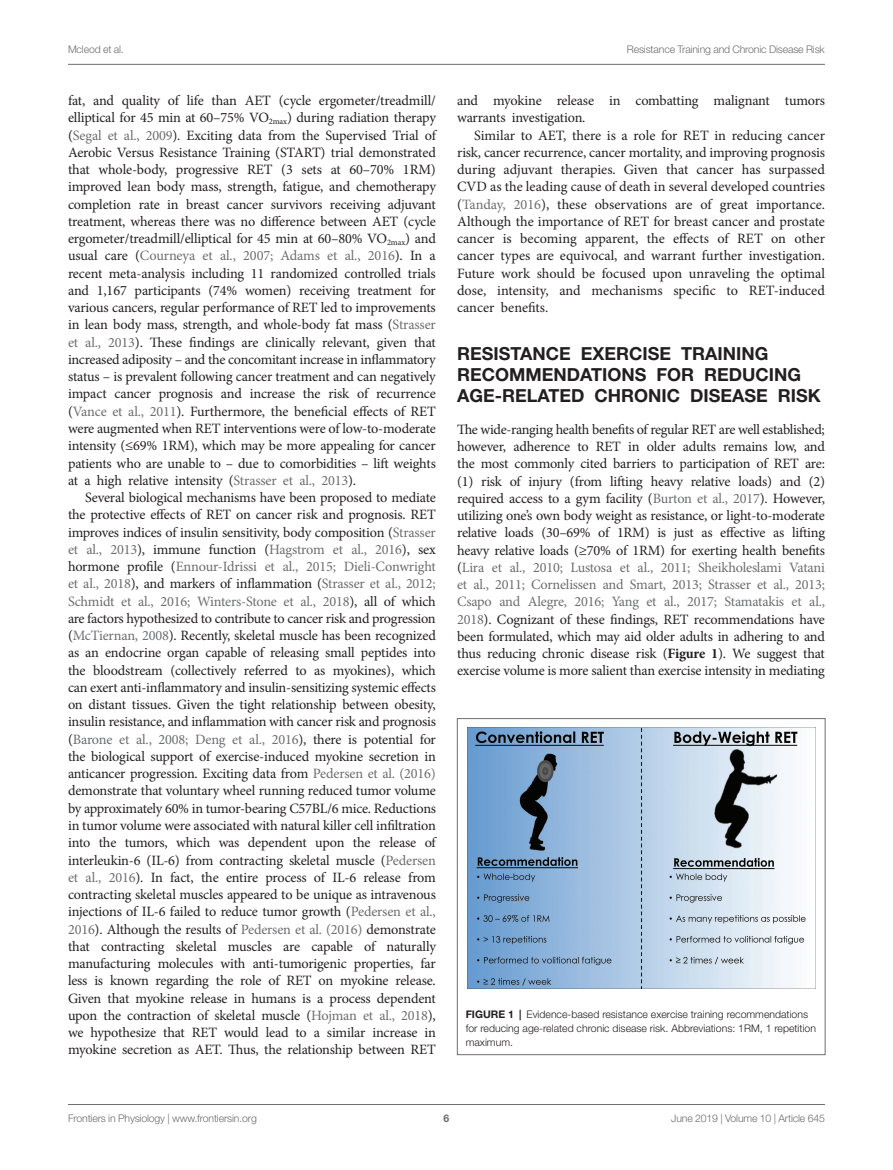
<style>
.page{position:relative;width:893px;height:1170px;background:#fff}
.page>*{position:absolute;margin:0;border:0;box-sizing:border-box;transform-origin:0 0}
.HEAD_1{font:700 18px/21px "Helvetica Neue LT Std";color:#231f20}
.TEXT{font:14.25px/17.2px "Minion Pro";letter-spacing:-.015em;color:#231f20;text-align:justify}
.TEXT_FLUSH{font:14.25px/17.2px "Minion Pro";letter-spacing:-.015em;color:#231f20;text-align:justify}
.FIG_LEG{font:300 10.5px/14.2px "Helvetica Neue LT Std";color:#231f20}
.t1{font:300 10.5px "Helvetica Neue LT Std";letter-spacing:-.015em;color:#6c6d70}
.t2{font:700 10.5px "Helvetica Neue LT Std";color:#6c6d70}
.s1{color:#6c6d70}
.s2{font-weight:700}
</style>
<div class="page">
<hr style="left:68px;top:64px;width:757px;height:1px;background:#6c6d70">
<hr style="left:68px;top:1104px;width:757px;height:1px;background:#6c6d70">
<img style="left:467px;top:727px;width:348px;height:261px">
<div style="left:457px;top:718px;width:368px;height:336px;border:1px solid #6c6d70"></div>
<p class="t1" style="left:68px;top:42px;width:57px">Mcleod et al.</p>
<p class="t1" style="left:627px;top:42px;width:199px">Resistance Training and Chronic Disease Risk</p>
<p class="TEXT" style="left:68px;top:92px;width:369px">fat, and quality of life than AET (cycle ergometer/treadmill/ elliptical for 45 min at 60–75% VO<sub>2max</sub>) during radiation therapy (<span class="s1">Segal et al., 2009</span>). Exciting data from the Supervised Trial of Aerobic Versus Resistance Training (START) trial demonstrated that whole-body, progressive RET (3 sets at 60–70% 1RM) improved lean body mass, strength, fatigue, and chemotherapy completion rate in breast cancer survivors receiving adjuvant treatment, whereas there was no difference between AET (cycle ergometer/treadmill/elliptical for 45 min at 60–80% VO<sub>2max</sub>) and usual care (<span class="s1">Courneya et al., 2007; Adams et al., 2016</span>). In a recent meta-analysis including 11 randomized controlled trials and 1,167 participants (74% women) receiving treatment for various cancers, regular performance of RET led to improvements in lean body mass, strength, and whole-body fat mass (<span class="s1">Strasser et al., 2013</span>). These findings are clinically relevant, given that increased adiposity – and the concomitant increase in inflammatory status – is prevalent following cancer treatment and can negatively impact cancer prognosis and increase the risk of recurrence (<span class="s1">Vance et al., 2011</span>). Furthermore, the beneficial effects of RET were augmented when RET interventions were of low-to-moderate intensity (≤69% 1RM), which may be more appealing for cancer patients who are unable to – due to comorbidities – lift weights at a high relative intensity (<span class="s1">Strasser et al., 2013</span>).</p>
<p class="TEXT" style="left:68px;top:489px;width:369px;text-indent:17px">Several biological mechanisms have been proposed to mediate the protective effects of RET on cancer risk and prognosis. RET improves indices of insulin sensitivity, body composition (<span class="s1">Strasser et al., 2013</span>), immune function (<span class="s1">Hagstrom et al., 2016</span>), sex hormone profile (<span class="s1">Ennour-Idrissi et al., 2015; Dieli-Conwright et al., 2018</span>), and markers of inflammation (<span class="s1">Strasser et al., 2012; Schmidt et al., 2016; Winters-Stone et al., 2018</span>), all of which are factors hypothesized to contribute to cancer risk and progression (<span class="s1">McTiernan, 2008</span>). Recently, skeletal muscle has been recognized as an endocrine organ capable of releasing small peptides into the bloodstream (collectively referred to as myokines), which can exert anti-inflammatory and insulin-sensitizing systemic effects on distant tissues. Given the tight relationship between obesity, insulin resistance, and inflammation with cancer risk and prognosis (<span class="s1">Barone et al., 2008; Deng et al., 2016</span>), there is potential for the biological support of exercise-induced myokine secretion in anticancer progression. Exciting data from <span class="s1">Pedersen et al. (2016) </span>demonstrate that voluntary wheel running reduced tumor volume by approximately 60% in tumor-bearing C57BL/6 mice. Reductions in tumor volume were associated with natural killer cell infiltration into the tumors, which was dependent upon the release of interleukin-6 (IL-6) from contracting skeletal muscle (<span class="s1">Pedersen et al., 2016</span>). In fact, the entire process of IL-6 release from contracting skeletal muscles appeared to be unique as intravenous injections of IL-6 failed to reduce tumor growth (<span class="s1">Pedersen et al., 2016</span>). Although the results of <span class="s1">Pedersen et al. (2016)</span> demonstrate that contracting skeletal muscles are capable of naturally manufacturing molecules with anti-tumorigenic properties, far less is known regarding the role of RET on myokine release.<br>Given that myokine release in humans is a process dependent upon the contraction of skeletal muscle (<span class="s1">Hojman et al., 2018</span>), we hypothesize that RET would lead to a similar increase in myokine secretion as AET. Thus, the relationship between RET</p>
<p class="TEXT" style="left:457px;top:92px;width:369px">and myokine release in combatting malignant tumors warrants investigation.</p>
<p class="TEXT" style="left:457px;top:126px;width:369px;text-indent:17px">Similar to AET, there is a role for RET in reducing cancer risk, cancer recurrence, cancer mortality, and improving prognosis during adjuvant therapies. Given that cancer has surpassed CVD as the leading cause of death in several developed countries (<span class="s1">Tanday, 2016</span>), these observations are of great importance.<br>Although the importance of RET for breast cancer and prostate cancer is becoming apparent, the effects of RET on other cancer types are equivocal, and warrant further investigation.<br>Future work should be focused upon unraveling the optimal dose, intensity, and mechanisms specific to RET-induced cancer benefits.</p>
<p class="HEAD_1" style="left:457px;top:343px;width:365px">RESISTANCE EXERCISE TRAINING<br>RECOMMENDATIONS FOR REDUCING<br>AGE-RELATED CHRONIC DISEASE RISK</p>
<p class="TEXT_FLUSH" style="left:457px;top:420px;width:369px">The wide-ranging health benefits of regular RET are well established; however, adherence to RET in older adults remains low, and the most commonly cited barriers to participation of RET are: (1) risk of injury (from lifting heavy relative loads) and (2) required access to a gym facility (<span class="s1">Burton et al., 2017</span>). However, utilizing one’s own body weight as resistance, or light-to-moderate relative loads (30–69% of 1RM) is just as effective as lifting heavy relative loads (≥70% of 1RM) for exerting health benefits (<span class="s1">Lira et al., 2010; Lustosa et al., 2011; Sheikholeslami Vatani et al., 2011; Cornelissen and Smart, 2013; Strasser et al., 2013; Csapo and Alegre, 2016; Yang et al., 2017; Stamatakis et al., 2018</span>). Cognizant of these findings, RET recommendations have been formulated, which may aid older adults in adhering to and thus reducing chronic disease risk (<span class="s2">Figure 1</span>). We suggest that exercise volume is more salient than exercise intensity in mediating</p>
<p class="FIG_LEG" style="left:466px;top:1006px;width:352px"><span class="s2">FIGURE 1 |</span> Evidence-based resistance exercise training recommendations for reducing age-related chronic disease risk. Abbreviations: 1RM, 1 repetition maximum.</p>
<p class="t1" style="left:68px;top:1111px;width:190px">Frontiers in Physiology | www.frontiersin.org</p>
<p class="t2" style="left:444px;top:1111px;width:7px">6</p>
<p class="t1" style="left:671px;top:1111px;width:155px">June 2019 | Volume 10 | Article 645</p>
</div>
